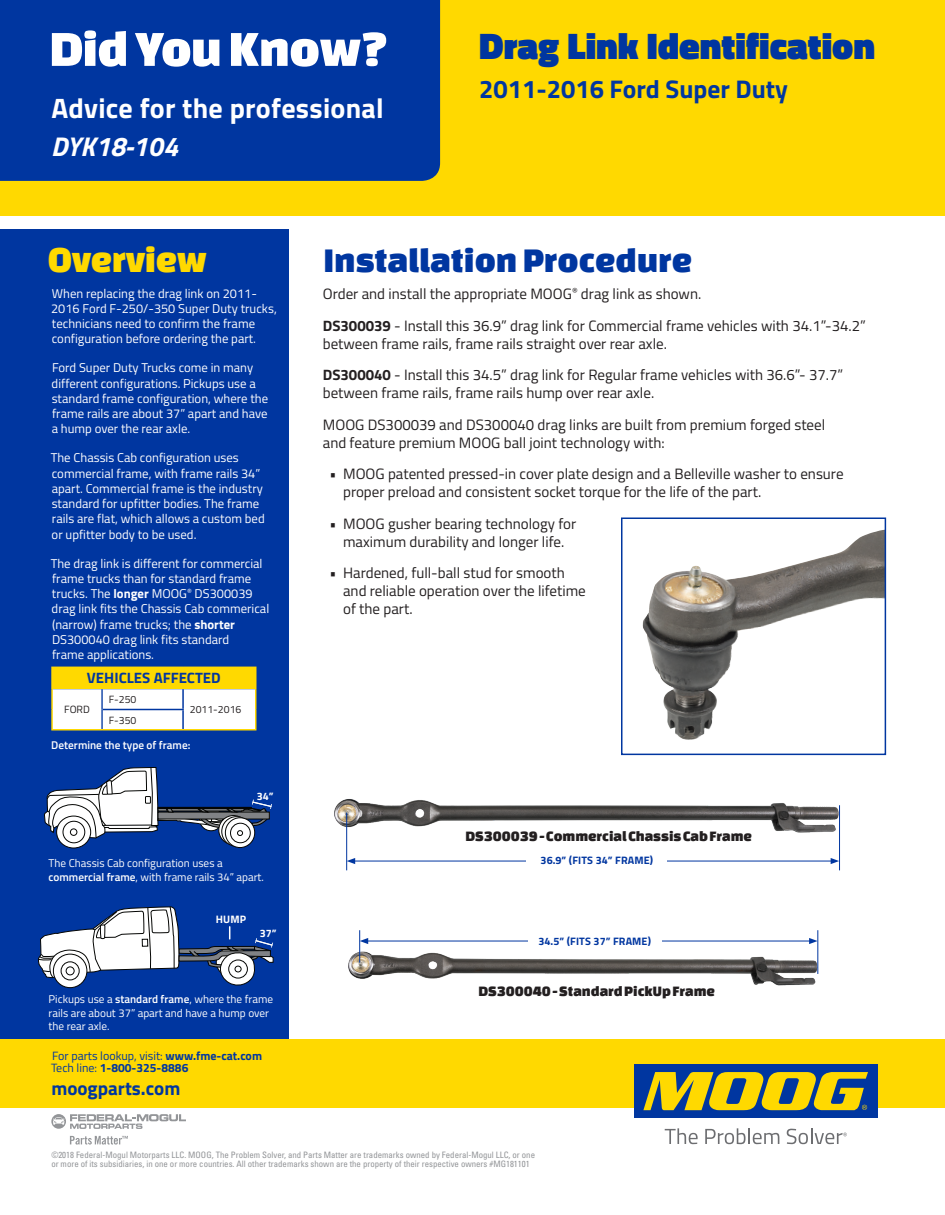
<style>
.page{position:relative;width:945px;height:1215px;background:#fff}
.page>*{position:absolute;margin:0;border:0;box-sizing:border-box;transform-origin:0 0}
.t1{font:52.5px "Changa One";letter-spacing:-.015em;color:#fff}
.t2{font:38.1px "Changa One";letter-spacing:-.01em;color:#ffd900}
.t3{font:900 37.5px "Titillium";color:#0036a0}
.t4{font:36px "Changa One";color:#0036a0}
.t5{font:700 28.05px "Titillium";letter-spacing:.01em;color:#fff}
.t6{font:italic 700 27.15px "Titillium";color:#fff}
.t7{font:700 25.5px "Titillium";color:#0036a0}
.t8{font:700 19.05px "Titillium";color:#0036a0}
.t9{font:15px/18px "Titillium";color:#231f20}
.t10{font:15px "Changa One";color:#231f20}
.t11{font:700 15px "Titillium";color:#0036a0}
.t12{font:12.75px/15.3px "Titillium";color:#fff}
.t13{font:12px/12px "Titillium";color:#0036a0}
.t14{font:11.25px/13.5px "Titillium";color:#fff}
.t15{font:600 11.25px "Titillium";color:#fff}
.callout{font:700 10.8px "Titillium";letter-spacing:.01em;color:#0036a0}
.callout-2{font:700 10.8px "Titillium";letter-spacing:.01em;color:#fff}
.t16{font:10.5px "Titillium";color:#231f20}
.t17{font:condensed 8.85px/9px "Univers LT Pro";color:#939598}
.s1{font-weight:700}
.s2{font-weight:600}
</style>
<div class="page">
<div style="left:0;top:230px;width:289px;height:823px;background:#0036a0"></div>
<div style="left:0;top:0;width:945px;height:216px;background:#ffd900"></div>
<div style="left:0;top:0;width:440px;height:181px;background:#0036a0"></div>
<div style="left:0;top:1039px;width:945px;height:68px;background:#ffd900"></div>
<div style="left:634px;top:1064px;width:244px;height:53px;background:#0036a0"></div>
<svg style="left:665px;top:1128px;width:33px;height:16px"></svg>
<svg style="left:705px;top:1128px;width:74px;height:16px"></svg>
<svg style="left:787px;top:1128px;width:60px;height:16px"></svg>
<svg style="left:643px;top:1072px;width:225px;height:38px"></svg>
<svg style="left:70px;top:1136px;width:58px;height:9px"></svg>
<svg style="left:51px;top:1114px;width:135px;height:15px"></svg>
<img style="left:642px;top:530px;width:241px;height:210px">
<div style="left:621px;top:518px;width:265px;height:237px;border:2px solid #0036a0"></div>
<img style="left:348px;top:935px;width:471px;height:51px">
<hr style="left:359px;top:930px;width:1px;height:33px;background:#0036a0">
<hr style="left:817px;top:930px;width:1px;height:44px;background:#0036a0">
<hr style="left:366px;top:941px;width:446px;height:1px;background:#0036a0">
<svg style="left:360px;top:938px;width:8px;height:6px"></svg>
<svg style="left:809px;top:938px;width:9px;height:6px"></svg>
<div style="left:528px;top:932px;width:134px;height:18px;background:#fff"></div>
<hr style="left:353px;top:861px;width:480px;height:1px;background:#0036a0">
<svg style="left:347px;top:858px;width:8px;height:6px"></svg>
<svg style="left:831px;top:858px;width:8px;height:6px"></svg>
<img style="left:334px;top:799px;width:505px;height:46px">
<div style="left:526px;top:852px;width:141px;height:16px;background:#fff"></div>
<hr style="left:346px;top:813px;width:1px;height:57px;background:#0036a0">
<hr style="left:839px;top:805px;width:1px;height:65px;background:#0036a0">
<svg style="left:57px;top:816px;width:34px;height:32px"></svg>
<div style="left:56px;top:816px;width:35px;height:32px;border:1px solid #040503;border-radius:50%"></div>
<div style="left:63px;top:821px;width:22px;height:22px;border:1px solid #040503;border-radius:50%"></div>
<div style="left:218px;top:815px;width:30px;height:30px;border:1px solid #040503;border-radius:50%"></div>
<div style="left:221px;top:816px;width:30px;height:31px;border:1px solid #040503;border-radius:50%"></div>
<svg style="left:225px;top:818px;width:30px;height:30px"></svg>
<div style="left:225px;top:817px;width:30px;height:31px;border:1px solid #040503;border-radius:50%"></div>
<div style="left:230px;top:823px;width:21px;height:20px;border:1px solid #040503;border-radius:50%"></div>
<svg style="left:44px;top:767px;width:228px;height:72px"></svg>
<svg style="left:38px;top:906px;width:236px;height:83px"></svg>
<hr style="left:51px;top:667px;width:51px;height:1px;background:#ffd900">
<hr style="left:102px;top:667px;width:81px;height:1px;background:#ffd900">
<hr style="left:183px;top:667px;width:73px;height:1px;background:#ffd900">
<svg style="left:51px;top:668px;width:205px;height:62px;background:#f8eca0"></svg>
<p class="t1" style="left:49px;top:20px;width:341px">Did You Know?</p>
<p class="t5" style="left:51px;top:87px;width:334px">Advice for the professional</p>
<p class="t6" style="left:51px;top:126px;width:128px">DYK18-104</p>
<p class="t3" style="left:479px;top:18px;width:397px">Drag Link Identification</p>
<p class="t7" style="left:479px;top:70px;width:310px">2011-2016 Ford Super Duty</p>
<p class="t2" style="left:48px;top:239px;width:160px">Overview</p>
<p class="t12" style="left:51px;top:285px;width:227px">When replacing the drag link on 2011- 2016 Ford F-250/-350 Super Duty trucks, technicians need to confirm the frame configuration before ordering the part.</p>
<p class="t12" style="left:52px;top:360px;width:218px">Ford Super Duty Trucks come in many different configurations. Pickups use a standard frame configuration, where the frame rails are about 37” apart and have a hump over the rear axle.</p>
<p class="t12" style="left:51px;top:450px;width:215px">The Chassis Cab configuration uses commercial frame, with frame rails 34” apart. Commercial frame is the industry standard for upfitter bodies. The frame rails are flat, which allows a custom bed or upfitter body to be used.</p>
<p class="t12" style="left:51px;top:555px;width:220px">The drag link is different for commercial frame trucks than for standard frame trucks. The <span class="s1">longer</span> MOOG<sup>®</sup> DS300039 drag link fits the Chassis Cab commerical (narrow) frame trucks; the <span class="s1">shorter </span>DS300040 drag link fits standard<br>frame applications.</p>
<p class="t11" style="left:87px;top:666px;width:135px">VEHICLES AFFECTED</p>
<p class="t16" style="left:64px;top:702px;width:27px">FORD</p>
<p class="t16" style="left:109px;top:692px;width:29px">F-250</p>
<p class="t16" style="left:190px;top:702px;width:53px">2011-2016</p>
<p class="t16" style="left:109px;top:712px;width:29px">F-350</p>
<p class="t15" style="left:51px;top:737px;width:141px">Determine the type of frame:</p>
<p class="callout-2" style="left:257px;top:788px;width:18px">34”</p>
<p class="t14" style="left:49px;top:856px;width:217px">The Chassis Cab configuration uses a <span class="s2">commercial frame</span>, with frame rails 34” apart.</p>
<p class="callout-2" style="left:216px;top:911px;width:32px">HUMP</p>
<p class="callout-2" style="left:260px;top:925px;width:18px">37”</p>
<p class="t14" style="left:49px;top:992px;width:226px">Pickups use a <span class="s2">standard frame</span>, where the frame rails are about 37” apart and have a hump over the rear axle.</p>
<p class="t13" style="left:51px;top:1049px;width:213px">For parts lookup, visit: <span class="s1">www.fme-cat.com<br></span>Tech line: <span class="s1">1-800-325-8886</span></p>
<p class="t8" style="left:51px;top:1074px;width:131px">moogparts.com</p>
<p class="t4" style="left:323px;top:240px;width:370px">Installation Procedure</p>
<p class="t9" style="left:323px;top:284px;width:380px">Order and install the appropriate MOOG<sup>®</sup> drag link as shown.</p>
<p class="t9" style="left:323px;top:316px;width:545px"><span class="s1">DS300039</span> - Install this 36.9” drag link for Commercial frame vehicles with 34.1”-34.2” between frame rails, frame rails straight over rear axle.</p>
<p class="t9" style="left:323px;top:365px;width:522px"><span class="s1">DS300040</span> - Install this 34.5” drag link for Regular frame vehicles with 36.6”- 37.7” between frame rails, frame rails hump over rear axle.</p>
<p class="t9" style="left:323px;top:415px;width:504px">MOOG DS300039 and DS300040 drag links are built from premium forged steel and feature premium MOOG ball joint technology with:</p>
<p class="t9" style="left:343px;top:464px;width:502px;text-indent:-14px">• MOOG patented pressed-in cover plate design and a Belleville washer to ensure proper preload and consistent socket torque for the life of the part.</p>
<p class="t9" style="left:330px;top:514px;width:248px;text-align:center">• MOOG gusher bearing technology for maximum durability and longer life.</p>
<p class="t9" style="left:343px;top:563px;width:244px;text-indent:-14px">• Hardened, full-ball stud for smooth and reliable operation over the lifetime of the part.</p>
<p class="t10" style="left:465px;top:828px;width:288px">DS300039 - Commercial Chassis Cab Frame</p>
<p class="callout" style="left:541px;top:852px;width:114px">36.9” (FITS 34” FRAME)</p>
<p class="callout" style="left:539px;top:933px;width:114px">34.5” (FITS 37” FRAME)</p>
<p class="t10" style="left:478px;top:982px;width:238px">DS300040 - Standard PickUp Frame</p>
<p class="t17" style="left:51px;top:1151px;width:485px">©2018 Federal-Mogul Motorparts LLC. MOOG, The Problem Solver, and Parts Matter are trademarks owned by Federal-Mogul LLC, or one or more of its subsidiaries, in one or more countries. All other trademarks shown are the property of their respective owners #MG181101</p>
</div>
